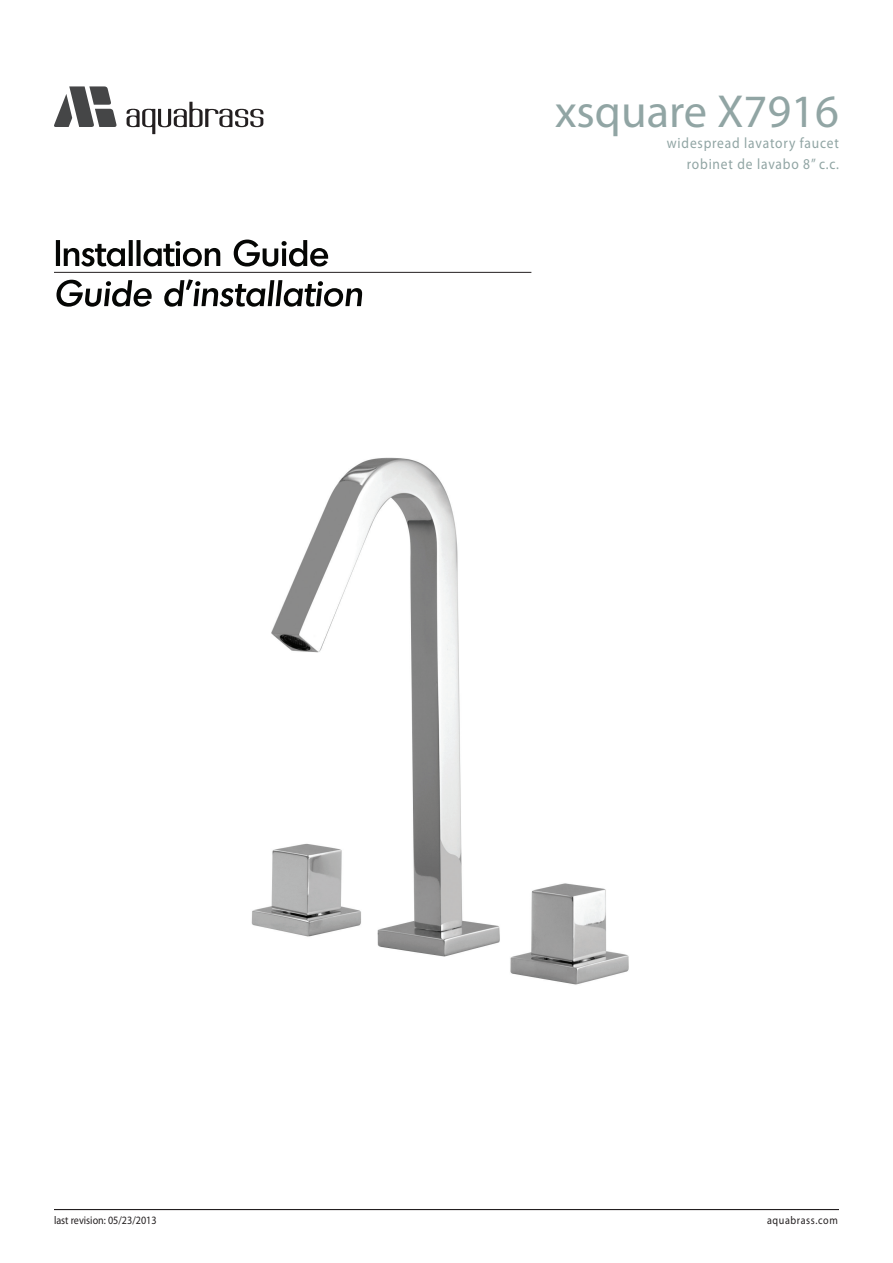
<style>
.page{position:relative;width:893px;height:1263px;background:#fff}
.page>*{position:absolute;margin:0;border:0;box-sizing:border-box;transform-origin:0 0}
.t1{font:46.5px "Myriad Pro";color:#91a5a4}
.t2{font:15px/21px "Myriad Pro";letter-spacing:.06em;color:#91a5a4;text-align:right;scale:.9 1}
.t3{font:11.25px "Myriad Pro";color:#231f20;scale:.9 1}
.t4{font:11.25px "Myriad Pro";letter-spacing:.06em;color:#231f20;scale:.9 1}
</style>
<div class="page">
<hr style="left:54px;top:1209px;width:785px;height:1px;background:#231f20">
<svg style="left:54px;top:86px;width:63px;height:41px"></svg>
<svg style="left:127px;top:102px;width:136px;height:32px"></svg>
<svg style="left:56px;top:279px;width:306px;height:28px"></svg>
<hr style="left:54px;top:272px;width:477px;height:1px;background:#231f20">
<svg style="left:56px;top:240px;width:272px;height:26px"></svg>
<img style="left:251px;top:457px;width:378px;height:528px">
<h1 class="t1" style="left:555px;top:82px;width:285px">xsquare X7916</h1>
<p class="t2" style="left:667px;top:132px;width:193px">widespread lavatory faucet robinet de lavabo 8” c.c.</p>
<p class="t3" style="left:54px;top:1214px;width:115px">last revision: 05/23/2013</p>
<p class="t4" style="left:767px;top:1214px;width:80px">aquabrass.com</p>
</div>
